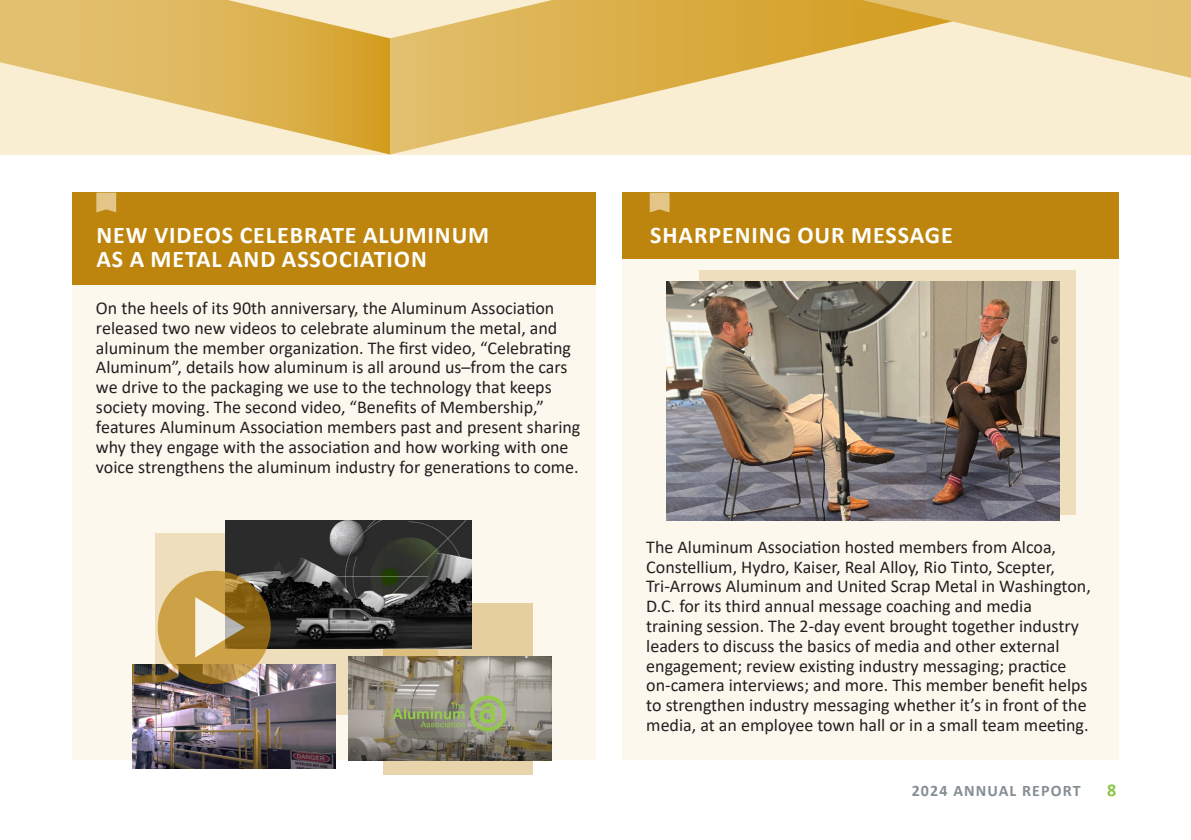
<style>
.page{position:relative;width:1191px;height:840px;background:#fff}
.page>*{position:absolute;margin:0;border:0;box-sizing:border-box;transform-origin:0 0}
.t1{font:700 24px/24px "Calibri";letter-spacing:.04em;color:#fff}
.t2{font:18px/19.8px "Calibri";color:#231f20}
.t3{font:700 18px "Calibri";color:#89c541}
.t4{font:700 16px "Calibri";letter-spacing:.07em;color:#858d92}
</style>
<div class="page">
<div style="left:0;top:0;width:1191px;height:154px;background:#f9edd2"></div>
<div style="left:72px;top:192px;width:523px;height:567px;background:#fcf8ee"></div>
<div style="left:72px;top:192px;width:523px;height:93px;background:#bd850d"></div>
<svg style="left:96px;top:192px;width:20px;height:20px"></svg>
<div style="left:622px;top:192px;width:497px;height:567px;background:#fcf8ee"></div>
<div style="left:622px;top:192px;width:497px;height:67px;background:#bd850d"></div>
<svg style="left:649px;top:192px;width:20px;height:20px"></svg>
<svg style="left:390px;top:0;width:472px;height:154px"></svg>
<svg style="left:0;top:0;width:390px;height:154px"></svg>
<svg style="left:862px;top:0;width:329px;height:78px"></svg>
<svg style="left:699px;top:270px;width:376px;height:245px;background:#e4d5b5"></svg>
<img style="left:666px;top:282px;width:393px;height:238px">
<div style="left:155px;top:532px;width:283px;height:182px;background:#eedebc"></div>
<svg style="left:383px;top:603px;width:150px;height:171px;background:#e0ca9d"></svg>
<img style="left:225px;top:520px;width:247px;height:128px">
<img style="left:132px;top:663px;width:203px;height:105px">
<img style="left:349px;top:656px;width:202px;height:104px">
<svg style="left:158px;top:570px;width:113px;height:113px;background:#b58d38"></svg>
<svg style="left:195px;top:596px;width:50px;height:61px;background:#cab484"></svg>
<p class="t1" style="left:96px;top:223px;width:394px">NEW VIDEOS CELEBRATE ALUMINUM<br>AS A METAL AND ASSOCIATION</p>
<p class="t2" style="left:96px;top:297px;width:486px">On the heels of its 90th anniversary, the Aluminum Association released two new videos to celebrate aluminum the metal, and aluminum the member organization. The first video, “Celebrating Aluminum”, details how aluminum is all around us–from the cars we drive to the packaging we use to the technology that keeps society moving. The second video, “Benefits of Membership,” features Aluminum Association members past and present sharing why they engage with the association and how working with one voice strengthens the aluminum industry for generations to come.</p>
<p class="t1" style="left:650px;top:223px;width:304px">SHARPENING OUR MESSAGE</p>
<p class="t2" style="left:646px;top:536px;width:446px">The Aluminum Association hosted members from Alcoa, Constellium, Hydro, Kaiser, Real Alloy, Rio Tinto, Scepter, Tri-Arrows Aluminum and United Scrap Metal in Washington, D.C. for its third annual message coaching and media training session. The 2-day event brought together industry leaders to discuss the basics of media and other external engagement; review existing industry messaging; practice on-camera interviews; and more. This member benefit helps to strengthen industry messaging whether it’s in front of the media, at an employee town hall or in a small team meeting.</p>
<p class="t4" style="left:911px;top:778px;width:170px">2024 ANNUAL REPORT</p>
<p class="t3" style="left:1107px;top:776px;width:11px">8</p>
</div>
